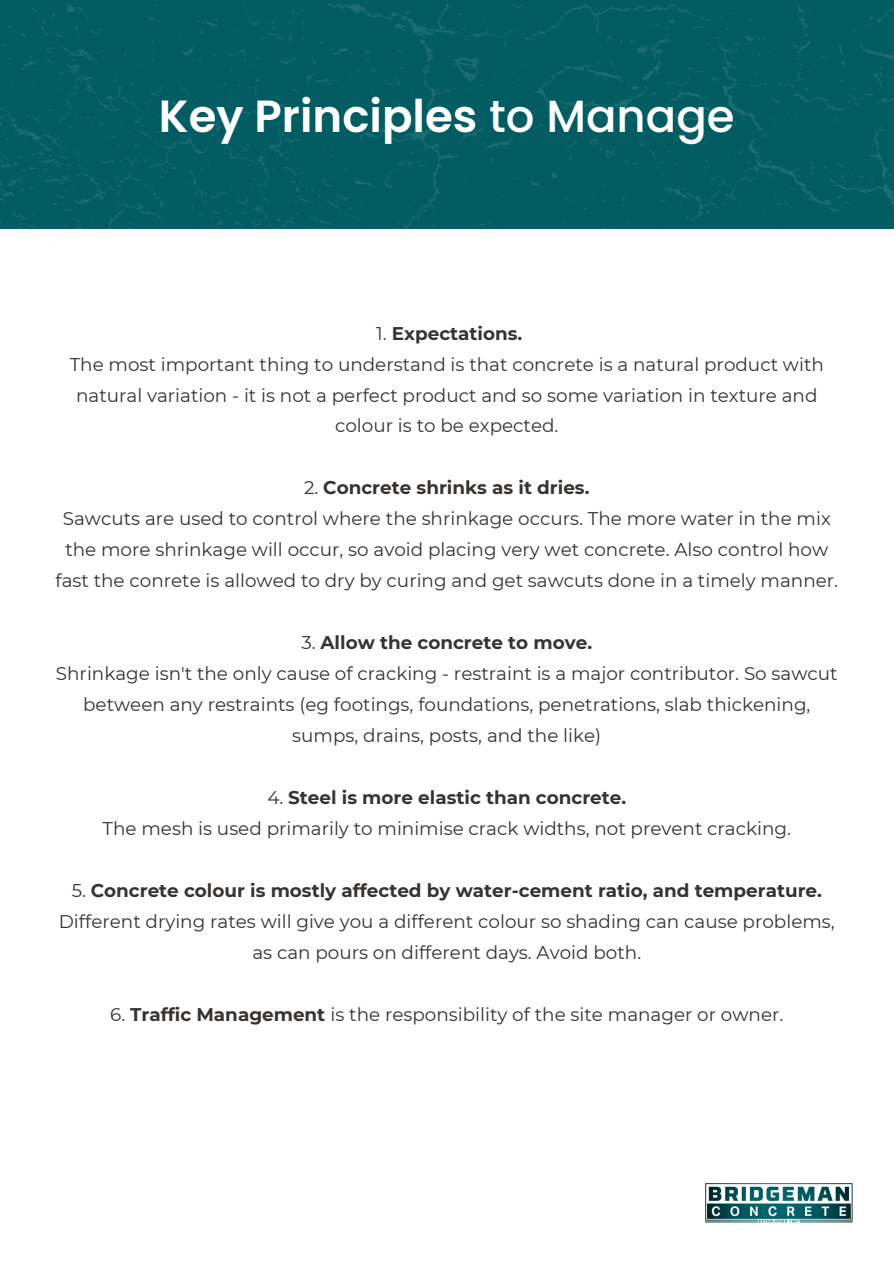
<style>
.page{position:relative;width:894px;height:1264px;background:#fff}
.page>*{position:absolute;margin:0;border:0;box-sizing:border-box;transform-origin:0 0}
.t1{font:600 45px "Poppins";color:#fff}
.t2{font:18.3px/30.9px "Montserrat";color:#373330;text-align:center}
.t3{font:700 18.3px "Montserrat";color:#373330}
.s1{font-weight:500}
.s2{font-weight:400}
.s3{font-weight:700}
</style>
<div class="page">
<div style="left:0;top:4px;width:893px;height:225px;background:#035c62"></div>
<img style="left:705px;top:1183px;width:147px;height:39px">
<h1 class="t1" style="left:159px;top:85px;width:577px">Key Principles <span class="s1">to Manage</span></h1>
<p class="t3" style="left:376px;top:322px;width:148px"><span class="s2">1.</span> Expectations.</p>
<p class="t2" style="left:70px;top:348px;width:755px">The most important thing to understand is that concrete is a natural product with natural variation - it is not a perfect product and so some variation in texture and colour is to be expected.</p>
<p class="t3" style="left:304px;top:476px;width:287px"><span class="s2">2.</span> Concrete shrinks as it dries.</p>
<p class="t2" style="left:55px;top:503px;width:784px">Sawcuts are used to control where the shrinkage occurs. The more water in the mix the more shrinkage will occur, so avoid placing very wet concrete. Also control how fast the conrete is allowed to dry by curing and get sawcuts done in a timely manner.</p>
<p class="t3" style="left:301px;top:631px;width:292px"><span class="s2">3.</span> Allow the concrete to move.</p>
<p class="t2" style="left:56px;top:658px;width:783px">Shrinkage isn't the only cause of cracking - restraint is a major contributor. So sawcut between any restraints (eg footings, foundations, penetrations, slab thickening, sumps, drains, posts, and the like)</p>
<p class="t3" style="left:267px;top:786px;width:360px"><span class="s2">4.</span> Steel is more elastic than concrete.</p>
<p class="t2" style="left:102px;top:813px;width:689px">The mesh is used primarily to minimise crack widths, not prevent cracking.</p>
<p class="t3" style="left:72px;top:879px;width:751px"><span class="s2">5.</span> Concrete colour is mostly affected by water-cement ratio, and temperature.</p>
<p class="t2" style="left:59px;top:906px;width:777px">Different drying rates will give you a different colour so shading can cause problems, as can pours on different days. Avoid both.</p>
<p class="t2" style="left:110px;top:999px;width:674px">6. <span class="s3">Traffic Management</span> is the responsibility of the site manager or owner.</p>
</div>
